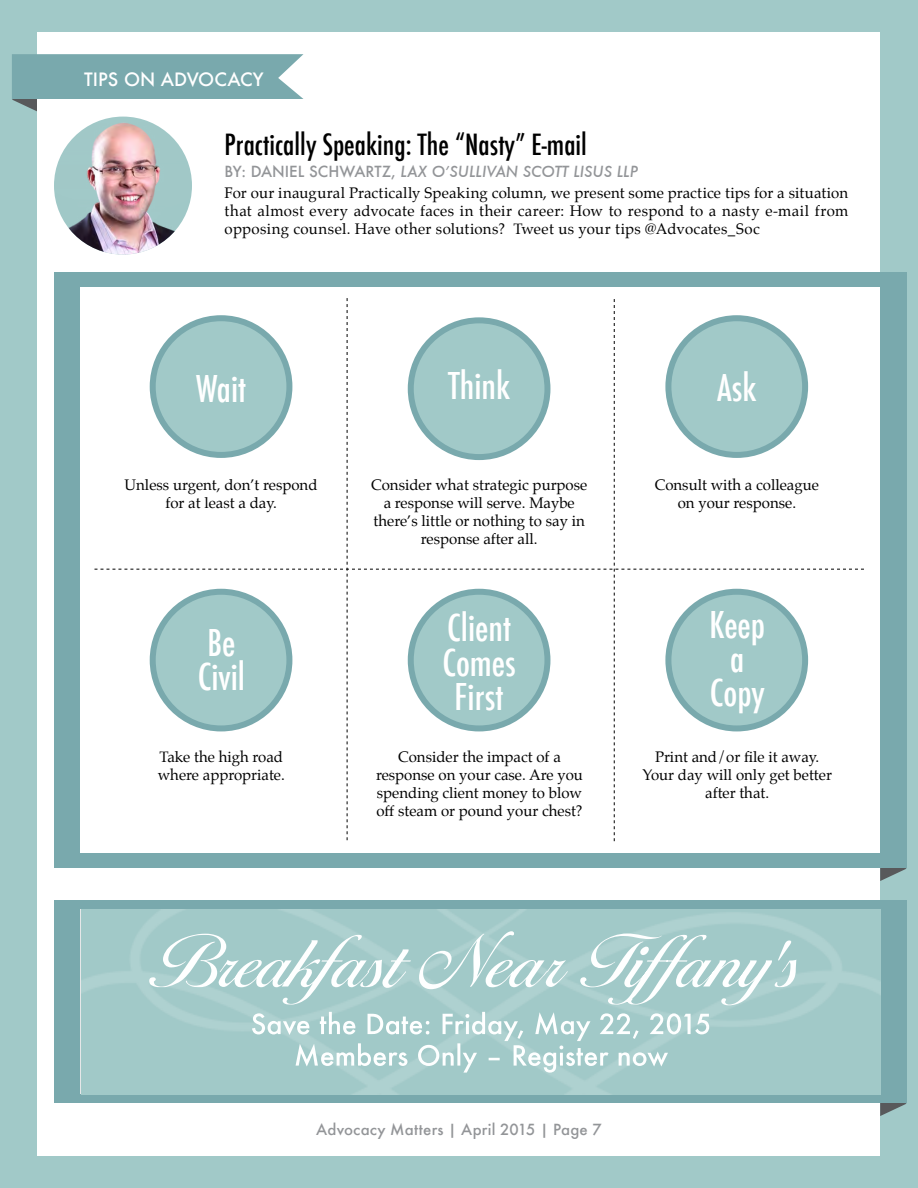
<style>
.page{position:relative;width:918px;height:1188px;background:#a1c9c8}
.page>*{position:absolute;margin:0;border:0;box-sizing:border-box;transform-origin:0 0}
.t1{font:500 condensed 36px/34.5px "Futura";color:#fff;text-align:center}
.t2{font:500 condensed 28.5px "Futura";color:#000}
.t3{font:500 18px "Futura";color:#fff}
.t4{font:15px/18px "Palatino";color:#000;text-align:center}
.t5{font:italic 500 15px "Futura";color:#939598}
.t6{font:500 15px "Futura";letter-spacing:.015em;color:#939598}
.s1{font-style:normal}
</style>
<div class="page">
<svg style="left:880px;top:1103px;width:27px;height:13px"></svg>
<div style="left:38px;top:32px;width:842px;height:1124px;background:#fff"></div>
<svg style="left:12px;top:54px;width:291px;height:58px"></svg>
<div style="left:54px;top:901px;width:853px;height:202px;background:#79a9ad"></div>
<svg style="left:880px;top:868px;width:27px;height:13px"></svg>
<div style="left:54px;top:272px;width:853px;height:596px;background:#79a9ad"></div>
<img style="left:54px;top:118px;width:138px;height:137px">
<div style="left:81px;top:287px;width:799px;height:566px;background:#fff"></div>
<svg style="left:94px;top:298px;width:770px;height:543px"></svg>
<div style="left:153px;top:318px;width:136px;height:137px;background:#a1c9c8;border-radius:50%"></div>
<div style="left:150px;top:315px;width:142px;height:143px;border:6px solid #79a9ad;border-radius:50%"></div>
<div style="left:411px;top:320px;width:136px;height:137px;background:#a1c9c8;border-radius:50%"></div>
<div style="left:408px;top:317px;width:142px;height:143px;border:6px solid #79a9ad;border-radius:50%"></div>
<div style="left:668px;top:318px;width:137px;height:137px;background:#a1c9c8;border-radius:50%"></div>
<div style="left:665px;top:315px;width:143px;height:143px;border:6px solid #79a9ad;border-radius:50%"></div>
<div style="left:411px;top:592px;width:136px;height:136px;background:#a1c9c8;border-radius:50%"></div>
<div style="left:408px;top:589px;width:142px;height:142px;border:6px solid #79a9ad;border-radius:50%"></div>
<div style="left:153px;top:592px;width:136px;height:136px;background:#a1c9c8;border-radius:50%"></div>
<div style="left:150px;top:589px;width:142px;height:142px;border:6px solid #79a9ad;border-radius:50%"></div>
<div style="left:668px;top:592px;width:137px;height:136px;background:#a1c9c8;border-radius:50%"></div>
<div style="left:665px;top:589px;width:143px;height:142px;border:6px solid #79a9ad;border-radius:50%"></div>
<img style="left:81px;top:910px;width:800px;height:184px">
<p class="t3" style="left:84px;top:66px;width:181px">TIPS ON ADVOCACY</p>
<h2 class="t2" style="left:225px;top:127px;width:364px">Practically Speaking: The “Nasty” E-mail</h2>
<p class="t5" style="left:225px;top:161px;width:415px"><span class="s1">BY: DANIEL SCHWARTZ,</span> LAX O’SULLIVAN SCOTT LISUS LLP</p>
<p class="t4" style="left:225px;top:184px;width:625px;text-align:justify">For our inaugural Practically Speaking column, we present some practice tips for a situation that almost every advocate faces in their career: How to respond to a nasty e-mail from opposing counsel. Have other solutions? Tweet us your tips @Advocates_Soc</p>
<h1 class="t1" style="left:196px;top:371px;width:52px">Wait</h1>
<h1 class="t1" style="left:448px;top:369px;width:64px">Think</h1>
<h1 class="t1" style="left:717px;top:371px;width:41px">Ask</h1>
<p class="t4" style="left:125px;top:476px;width:194px">Unless urgent, don’t respond for at least a day.</p>
<p class="t4" style="left:371px;top:476px;width:218px">Consider what strategic purpose a response will serve. Maybe there’s little or nothing to say in response after all.</p>
<p class="t4" style="left:655px;top:476px;width:166px">Consult with a colleague on your response.</p>
<h1 class="t1" style="left:198px;top:625px;width:49px;text-align:left">Be<br>Civil</h1>
<h1 class="t1" style="left:442px;top:611px;width:75px">Client<br>Comes<br>First</h1>
<h1 class="t1" style="left:709px;top:607px;width:57px">Keep a<br>Copy</h1>
<p class="t4" style="left:158px;top:748px;width:129px;text-align:left">Take the high road where appropriate.</p>
<p class="t4" style="left:376px;top:748px;width:208px">Consider the impact of a response on your case. Are you spending client money to blow off steam or pound your chest?</p>
<p class="t4" style="left:642px;top:748px;width:191px">Print and/or file it away.<br>Your day will only get better after that.</p>
<p class="t6" style="left:316px;top:1119px;width:287px">Advocacy Matters | April 2015 | Page 7</p>
</div>
